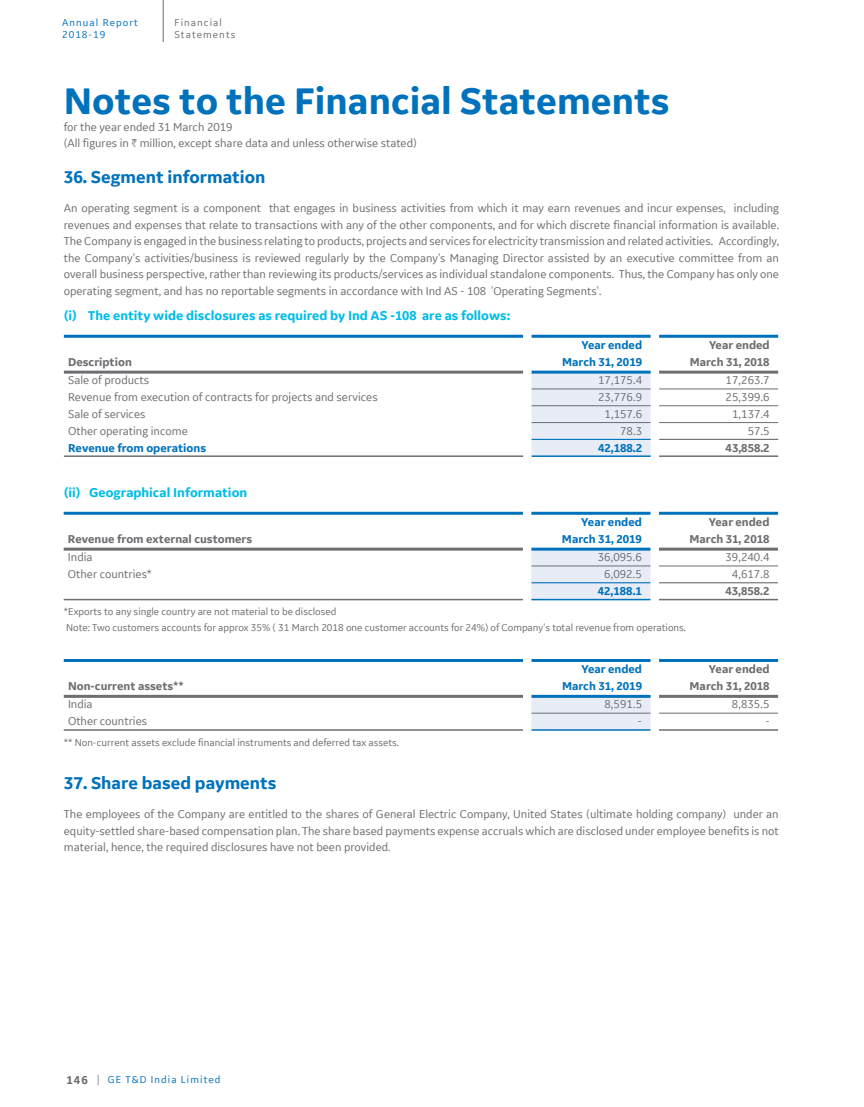
<style>
.page{position:relative;width:864px;height:1107px;background:#fff}
.page>*{position:absolute;margin:0;border:0;box-sizing:border-box;transform-origin:0 0}
.t1{font:700 39px "GE Inspira Sans";color:#0072bc}
.t2{font:700 18px "GE Inspira Sans";color:#0072bc}
.t3{font:700 13.5px "GE Inspira Sans";color:#00bce7}
.t4{font:12px/16.5px "GE Inspira Sans";color:#6d6e71;text-align:justify}
.t5{font:700 12px/16.5px "GE Inspira Sans";color:#6d6e71;text-align:right}
.t6{font:700 12px/16.5px "GE Inspira Sans";color:#0072bc;text-align:right}
.t7{font:10.5px "GE Inspira Sans";color:#6d6e71}
.t8{font:10.5px/12px "GE Inspira Sans";letter-spacing:.1em;color:#0072bc}
.t9{font:10.5px/12px "GE Inspira Sans";letter-spacing:.1em;color:#6d6e71}
.s1{font-family:"ITF Rupee"}
</style>
<div class="page">
<hr style="left:163px;top:0;width:1px;height:42px;background:#6d6e71">
<div style="left:532px;top:374px;width:119px;height:81px;background:#e7ecf7"></div>
<hr style="left:532px;top:389px;width:119px;height:1px;background:#6d6e71">
<hr style="left:532px;top:405px;width:119px;height:1px;background:#6d6e71">
<hr style="left:532px;top:422px;width:119px;height:1px;background:#6d6e71">
<hr style="left:659px;top:389px;width:119px;height:1px;background:#6d6e71">
<hr style="left:659px;top:405px;width:119px;height:1px;background:#6d6e71">
<hr style="left:659px;top:422px;width:119px;height:1px;background:#6d6e71">
<hr style="left:64px;top:335px;width:459px;height:3px;background:#0072bc">
<hr style="left:532px;top:455px;width:119px;height:2px;background:#0072bc">
<hr style="left:659px;top:455px;width:119px;height:2px;background:#6d6e71">
<hr style="left:64px;top:455px;width:459px;height:2px;background:#6d6e71">
<hr style="left:64px;top:371px;width:459px;height:3px;background:#6d6e71">
<hr style="left:532px;top:371px;width:119px;height:3px;background:#0072bc">
<hr style="left:659px;top:371px;width:119px;height:3px;background:#6d6e71">
<hr style="left:659px;top:439px;width:119px;height:1px;background:#6d6e71">
<hr style="left:532px;top:439px;width:119px;height:1px;background:#0072bc">
<hr style="left:532px;top:335px;width:119px;height:3px;background:#0072bc">
<hr style="left:659px;top:335px;width:119px;height:3px;background:#0072bc">
<svg style="left:531px;top:551px;width:119px;height:48px;background:#e3e9f4"></svg>
<hr style="left:531px;top:566px;width:119px;height:1px;background:#6d6e71">
<hr style="left:659px;top:566px;width:119px;height:1px;background:#6d6e71">
<hr style="left:64px;top:512px;width:459px;height:3px;background:#0072bc">
<hr style="left:531px;top:599px;width:119px;height:1px;background:#0072bc">
<hr style="left:659px;top:599px;width:119px;height:1px;background:#6d6e71">
<hr style="left:64px;top:599px;width:459px;height:1px;background:#6d6e71">
<hr style="left:64px;top:548px;width:459px;height:3px;background:#6d6e71">
<hr style="left:531px;top:548px;width:119px;height:3px;background:#0072bc">
<hr style="left:659px;top:548px;width:119px;height:3px;background:#6d6e71">
<hr style="left:659px;top:582px;width:119px;height:1px;background:#6d6e71">
<hr style="left:531px;top:582px;width:119px;height:1px;background:#0072bc">
<hr style="left:531px;top:512px;width:119px;height:3px;background:#0072bc">
<hr style="left:659px;top:512px;width:119px;height:3px;background:#0072bc">
<div style="left:531px;top:698px;width:120px;height:31px;background:#e7ecf7"></div>
<hr style="left:64px;top:659px;width:459px;height:3px;background:#0072bc">
<hr style="left:531px;top:729px;width:120px;height:2px;background:#0072bc">
<hr style="left:659px;top:729px;width:119px;height:2px;background:#6d6e71">
<hr style="left:64px;top:729px;width:459px;height:2px;background:#6d6e71">
<hr style="left:64px;top:695px;width:459px;height:3px;background:#6d6e71">
<hr style="left:531px;top:695px;width:120px;height:3px;background:#0072bc">
<hr style="left:659px;top:695px;width:119px;height:3px;background:#6d6e71">
<hr style="left:531px;top:713px;width:120px;height:1px;background:#6d6e71">
<hr style="left:659px;top:713px;width:119px;height:1px;background:#6d6e71">
<hr style="left:531px;top:659px;width:120px;height:3px;background:#0072bc">
<hr style="left:659px;top:659px;width:119px;height:3px;background:#0072bc">
<p class="t8" style="left:62px;top:16px;width:77px">Annual Report<br>2018-19</p>
<p class="t9" style="left:174px;top:16px;width:63px">Financial<br>Statements</p>
<h1 class="t1" style="left:64px;top:77px;width:607px">Notes to the Financial Statements</h1>
<p class="t4" style="left:64px;top:118px;width:355px">for the year ended 31 March 2019<br>(All figures in <span class="s1">H</span> million, except share data and unless otherwise stated)</p>
<h2 class="t2" style="left:64px;top:166px;width:203px">36. Segment information</h2>
<p class="t4" style="left:64px;top:200px;width:717px">An operating segment is a component that engages in business activities from which it may earn revenues and incur expenses, including revenues and expenses that relate to transactions with any of the other components, and for which discrete financial information is available.<br>The Company is engaged in the business relating to products, projects and services for electricity transmission and related activities. Accordingly, the Company's activities/business is reviewed regularly by the Company's Managing Director assisted by an executive committee from an overall business perspective, rather than reviewing its products/services as individual standalone components. Thus, the Company has only one operating segment, and has no reportable segments in accordance with Ind AS - 108 'Operating Segments'.</p>
<p class="t3" style="left:64px;top:307px;width:448px">(i) The entity wide disclosures as required by Ind AS -108 are as follows:</p>
<p class="t5" style="left:68px;top:353px;width:65px">Description</p>
<p class="t6" style="left:562px;top:337px;width:81px">Year ended<br>March 31, 2019</p>
<p class="t5" style="left:690px;top:337px;width:81px">Year ended<br>March 31, 2018</p>
<p class="t4" style="left:68px;top:372px;width:83px">Sale of products</p>
<p class="t4" style="left:598px;top:372px;width:46px">17,175.4</p>
<p class="t4" style="left:726px;top:372px;width:46px">17,263.7</p>
<p class="t4" style="left:68px;top:389px;width:311px">Revenue from execution of contracts for projects and services</p>
<p class="t4" style="left:598px;top:389px;width:46px">23,776.9</p>
<p class="t4" style="left:726px;top:389px;width:46px">25,399.6</p>
<p class="t4" style="left:68px;top:405px;width:79px">Sale of services</p>
<p class="t4" style="left:604px;top:405px;width:39px">1,157.6</p>
<p class="t4" style="left:732px;top:405px;width:39px">1,137.4</p>
<p class="t4" style="left:68px;top:422px;width:121px">Other operating income</p>
<p class="t4" style="left:620px;top:422px;width:24px">78.3</p>
<p class="t4" style="left:748px;top:422px;width:24px">57.5</p>
<p class="t6" style="left:68px;top:439px;width:139px">Revenue from operations</p>
<p class="t6" style="left:598px;top:439px;width:46px">42,188.2</p>
<p class="t5" style="left:726px;top:439px;width:46px">43,858.2</p>
<p class="t3" style="left:64px;top:484px;width:185px">(ii) Geographical Information</p>
<p class="t5" style="left:68px;top:530px;width:186px">Revenue from external customers</p>
<p class="t6" style="left:562px;top:514px;width:81px">Year ended<br>March 31, 2019</p>
<p class="t5" style="left:690px;top:514px;width:81px">Year ended<br>March 31, 2018</p>
<p class="t4" style="left:68px;top:549px;width:26px">India</p>
<p class="t4" style="left:598px;top:549px;width:46px">36,095.6</p>
<p class="t4" style="left:725px;top:549px;width:46px">39,240.4</p>
<p class="t4" style="left:68px;top:566px;width:85px">Other countries*</p>
<p class="t4" style="left:604px;top:566px;width:39px">6,092.5</p>
<p class="t4" style="left:732px;top:566px;width:39px">4,617.8</p>
<p class="t6" style="left:598px;top:582px;width:46px">42,188.1</p>
<p class="t5" style="left:725px;top:582px;width:46px">43,858.2</p>
<p class="t7" style="left:64px;top:605px;width:274px">*Exports to any single country are not material to be disclosed</p>
<p class="t7" style="left:66px;top:621px;width:621px">Note: Two customers accounts for approx 35% ( 31 March 2018 one customer accounts for 24%) of Company's total revenue from operations.</p>
<p class="t5" style="left:68px;top:677px;width:117px">Non-current assets**</p>
<p class="t6" style="left:562px;top:661px;width:81px">Year ended<br>March 31, 2019</p>
<p class="t5" style="left:690px;top:661px;width:81px">Year ended<br>March 31, 2018</p>
<p class="t4" style="left:68px;top:696px;width:26px">India</p>
<p class="t4" style="left:604px;top:696px;width:39px">8,591.5</p>
<p class="t4" style="left:732px;top:696px;width:39px">8,835.5</p>
<p class="t4" style="left:68px;top:713px;width:81px">Other countries</p>
<p class="t4" style="left:638px;top:713px;width:6px">-</p>
<p class="t4" style="left:766px;top:713px;width:6px">-</p>
<p class="t7" style="left:64px;top:736px;width:337px">** Non-current assets exclude financial instruments and deferred tax assets.</p>
<h2 class="t2" style="left:64px;top:772px;width:214px">37. Share based payments</h2>
<p class="t4" style="left:64px;top:806px;width:716px">The employees of the Company are entitled to the shares of General Electric Company, United States (ultimate holding company) under an equity-settled share-based compensation plan. The share based payments expense accruals which are disclosed under employee benefits is not material, hence, the required disclosures have not been provided.</p>
<p class="t5" style="left:66px;top:1071px;width:23px">146</p>
<p class="t8" style="left:108px;top:1073px;width:114px">GE T&amp;D India Limited</p>
</div>
